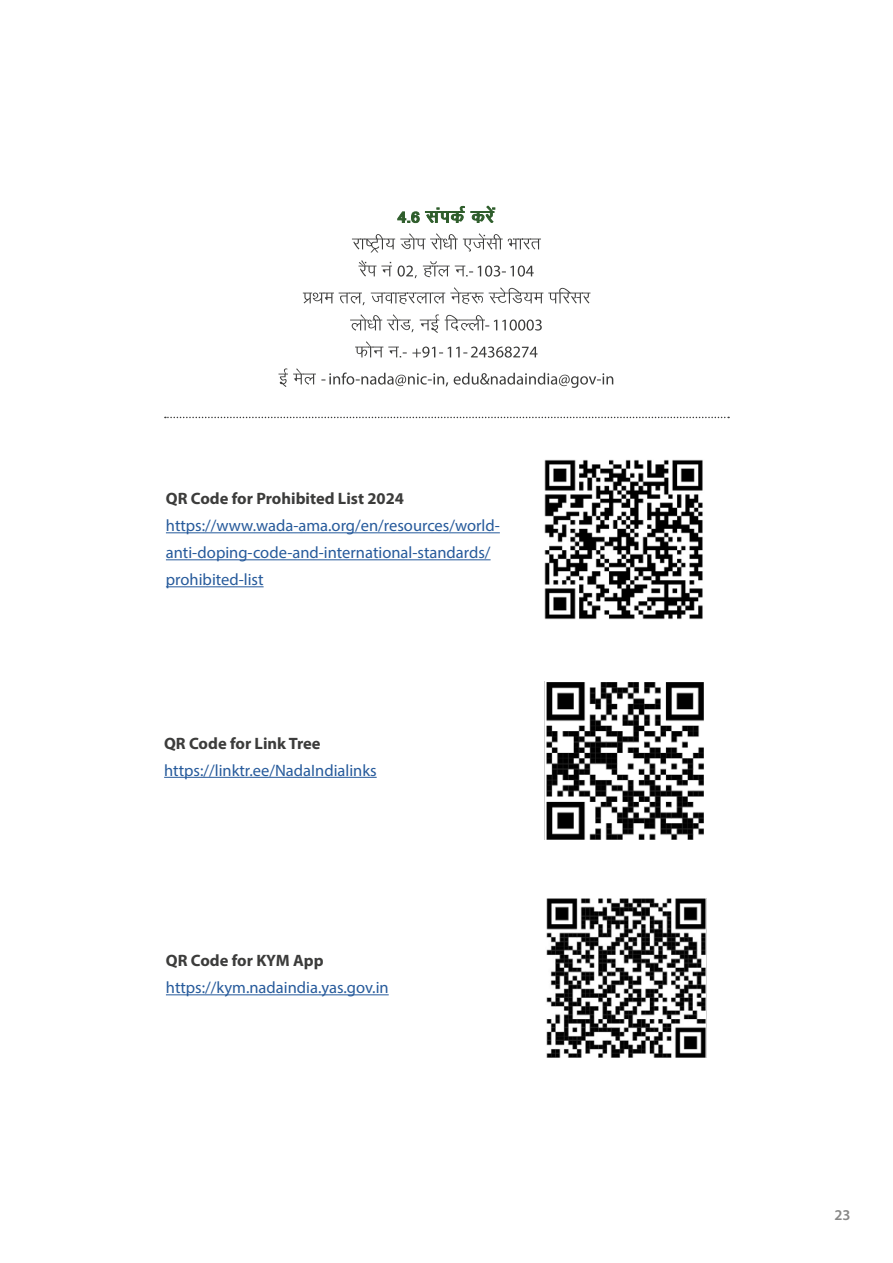
<style>
.page{position:relative;width:893px;height:1263px;background:#fff}
.page>*{position:absolute;margin:0;border:0;box-sizing:border-box;transform-origin:0 0}
.t1{font:16.5px/27px "Myriad Pro";color:#265a9b}
.t2{font:700 16.5px "Myriad Pro";color:#3c3c3b}
.t3{font:600 15px "Myriad Pro";color:#878786}
</style>
<div class="page">
<img style="left:546px;top:898px;width:160px;height:159px">
<svg style="left:278px;top:368px;width:335px;height:20px"></svg>
<svg style="left:355px;top:341px;width:182px;height:17px"></svg>
<svg style="left:350px;top:314px;width:192px;height:19px"></svg>
<svg style="left:303px;top:287px;width:287px;height:18px"></svg>
<svg style="left:358px;top:260px;width:176px;height:18px"></svg>
<svg style="left:352px;top:233px;width:189px;height:19px"></svg>
<svg style="left:397px;top:206px;width:98px;height:17px"></svg>
<hr style="left:166px;top:532px;width:334px;height:1px;background:#265a9b">
<hr style="left:166px;top:559px;width:325px;height:1px;background:#265a9b">
<hr style="left:166px;top:586px;width:98px;height:1px;background:#265a9b">
<hr style="left:164px;top:777px;width:213px;height:1px;background:#265a9b">
<hr style="left:166px;top:994px;width:223px;height:1px;background:#265a9b">
<img style="left:544px;top:459px;width:159px;height:161px">
<svg style="left:165px;top:417px;width:564px;height:1px"></svg>
<img style="left:546px;top:682px;width:157px;height:157px">
<p class="t2" style="left:166px;top:488px;width:240px">QR Code for Prohibited List 2024</p>
<p class="t1" style="left:166px;top:512px;width:335px">https://www.wada-ama.org/en/resources/world&shy;anti-doping-code-and-international-standards/ prohibited-list</p>
<p class="t2" style="left:164px;top:732px;width:158px">QR Code for Link Tree</p>
<p class="t1" style="left:164px;top:756px;width:214px">https://linktr.ee/NadaIndialinks</p>
<p class="t2" style="left:166px;top:950px;width:159px">QR Code for KYM App</p>
<p class="t1" style="left:166px;top:974px;width:224px">https://kym.nadaindia.yas.gov.in</p>
<p class="t3" style="left:834px;top:1205px;width:18px">23</p>
</div>
